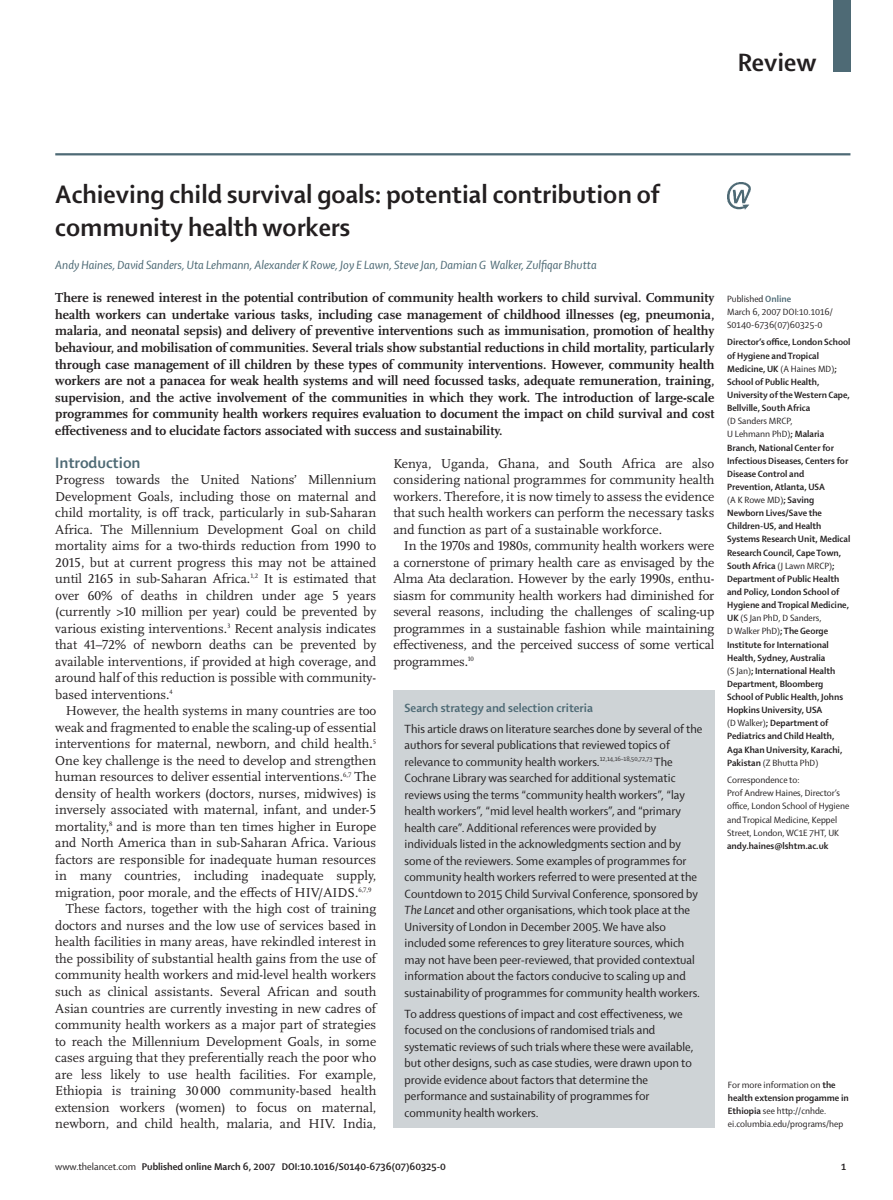
<style>
.page{position:relative;width:893px;height:1200px;background:#fff}
.page>*{position:absolute;margin:0;border:0;box-sizing:border-box;transform-origin:0 0}
.t1{font:700 27px/33px "Shaker 2 Lancet";color:#231f20}
.t2{font:700 16.5px "Shaker 2 Lancet";color:#4e6a75}
.t3{font:13.5px/16.5px "Scala Lancet Pro";color:#231f20;text-align:justify}
.t4{font:700 13.5px/16.5px "Scala Lancet Pro";color:#231f20;text-align:justify}
.t5{font:12.75px/16.5px "Shaker 2 Lancet";color:#231f20}
.t6{font:italic 12.75px "Shaker 2 Lancet";color:#4e6a75}
.t7{font:700 12.75px "Shaker 2 Lancet";color:#4e6a75}
.t8{font:700 10.5px "Shaker 2 Lancet";color:#231f20}
.t9{font:700 9.75px/13.2px "Shaker 2 Lancet";color:#231f20}
.t10{font:9.75px/13.2px "Shaker 2 Lancet";color:#231f20}
.s1{font-style:italic}
.s2{font-weight:700;color:#4e6a75}
.s3{font-weight:400}
.s4{font-weight:700}
</style>
<div class="page">
<div style="left:833px;top:0;width:17px;height:71px;background:#4e6a75"></div>
<hr style="left:55px;top:153px;width:795px;height:2px;background:#4e6a75">
<div style="left:393px;top:690px;width:321px;height:437px;background:#ced3d6"></div>
<img style="left:727px;top:183px;width:23px;height:27px">
<h1 class="t1" style="left:738px;top:48px;width:80px">Review</h1>
<h1 class="t1" style="left:55px;top:180px;width:606px">Achieving child survival goals: potential contribution of community health workers</h1>
<p class="t6" style="left:55px;top:260px;width:543px">Andy Haines, David Sanders, Uta Lehmann, Alexander K Rowe, Joy E Lawn, Steve Jan, Damian G Walker, Zulfiqar Bhutta</p>
<p class="t4" style="left:55px;top:290px;width:661px">There is renewed interest in the potential contribution of community health workers to child survival. Community health workers can undertake various tasks, including case management of childhood illnesses (eg, pneumonia, malaria, and neonatal sepsis) and delivery of preventive interventions such as immunisation, promotion of healthy behaviour, and mobilisation of communities. Several trials show substantial reductions in child mortality, particularly through case management of ill children by these types of community interventions. However, community health workers are not a panacea for weak health systems and will need focussed tasks, adequate remuneration, training, supervision, and the active involvement of the communities in which they work. The introduction of large-scale programmes for community health workers requires evaluation to document the impact on child survival and cost effectiveness and to elucidate factors associated with success and sustainability.</p>
<p class="t2" style="left:55px;top:455px;width:87px">Introduction</p>
<p class="t3" style="left:55px;top:472px;width:323px">Progress towards the United Nations’ Millennium Development Goals, including those on maternal and child mortality, is off track, particularly in sub-Saharan Africa. The Millennium Development Goal on child mortality aims for a two-thirds reduction from 1990 to 2015, but at current progress this may not be attained until 2165 in sub-Saharan Africa.<sup>1,2</sup> It is estimated that over 60% of deaths in children under age 5 years (currently &gt;10 million per year) could be prevented by various existing interventions.<sup>3</sup> Recent analysis indicates that 41–72% of newborn deaths can be prevented by available interventions, if provided at high coverage, and around half of this reduction is possible with community&shy;based interventions.<sup>4</sup></p>
<p class="t3" style="left:66px;top:703px;width:312px">However, the health systems in many countries are too</p>
<p class="t3" style="left:55px;top:720px;width:323px">weak and fragmented to enable the scaling-up of essential</p>
<p class="t3" style="left:55px;top:736px;width:323px">interventions for maternal, newborn, and child health.<sup>5</sup></p>
<p class="t3" style="left:55px;top:753px;width:323px">One key challenge is the need to develop and strengthen</p>
<p class="t3" style="left:55px;top:769px;width:323px">human resources to deliver essential interventions.<sup>6,7</sup> The</p>
<p class="t3" style="left:55px;top:786px;width:323px">density of health workers (doctors, nurses, midwives) is</p>
<p class="t3" style="left:55px;top:802px;width:323px">inversely associated with maternal, infant, and under-5</p>
<p class="t3" style="left:55px;top:819px;width:323px">mortality,<sup>8</sup> and is more than ten times higher in Europe</p>
<p class="t3" style="left:55px;top:835px;width:323px">and North America than in sub-Saharan Africa. Various</p>
<p class="t3" style="left:55px;top:852px;width:323px">factors are responsible for inadequate human resources</p>
<p class="t3" style="left:55px;top:868px;width:323px">in many countries, including inadequate supply,</p>
<p class="t3" style="left:55px;top:885px;width:318px">migration, poor morale, and the effects of HIV/AIDS.<sup>6,7,9</sup></p>
<p class="t3" style="left:66px;top:901px;width:312px">These factors, together with the high cost of training</p>
<p class="t3" style="left:55px;top:918px;width:323px">doctors and nurses and the low use of services based in</p>
<p class="t3" style="left:55px;top:934px;width:323px">health facilities in many areas, have rekindled interest in</p>
<p class="t3" style="left:55px;top:951px;width:323px">the possibility of substantial health gains from the use of</p>
<p class="t3" style="left:55px;top:967px;width:323px">community health workers and mid-level health workers</p>
<p class="t3" style="left:55px;top:984px;width:323px">such as clinical assistants. Several African and south</p>
<p class="t3" style="left:55px;top:1000px;width:323px">Asian countries are currently investing in new cadres of</p>
<p class="t3" style="left:55px;top:1017px;width:323px">community health workers as a major part of strategies</p>
<p class="t3" style="left:55px;top:1033px;width:323px">to reach the Millennium Development Goals, in some</p>
<p class="t3" style="left:55px;top:1050px;width:323px">cases arguing that they preferentially reach the poor who</p>
<p class="t3" style="left:55px;top:1066px;width:323px">are less likely to use health facilities. For example,</p>
<p class="t3" style="left:55px;top:1083px;width:323px">Ethiopia is training 30 000 community-based health</p>
<p class="t3" style="left:55px;top:1099px;width:323px">extension workers (women) to focus on maternal,</p>
<p class="t3" style="left:55px;top:1116px;width:323px">newborn, and child health, malaria, and HIV. India,</p>
<p class="t3" style="left:393px;top:456px;width:323px">Kenya, Uganda, Ghana, and South Africa are also considering national programmes for community health workers. Therefore, it is now timely to assess the evidence that such health workers can perform the necessary tasks and function as part of a sustainable workforce.</p>
<p class="t3" style="left:393px;top:538px;width:323px;text-indent:11px">In the 1970s and 1980s, community health workers were a cornerstone of primary health care as envisaged by the Alma Ata declaration. However by the early 1990s, enthu&shy;siasm for community health workers had diminished for several reasons, including the challenges of scaling-up programmes in a sustainable fashion while maintaining effectiveness, and the perceived success of some vertical programmes.<sup>10</sup></p>
<p class="t7" style="left:405px;top:702px;width:190px">Search strategy and selection criteria</p>
<p class="t5" style="left:405px;top:721px;width:299px">This article draws on literature searches done by several of the authors for several publications that reviewed topics of relevance to community health workers.<sup>12,14,16–18,50,72,73</sup> The Cochrane Library was searched for additional systematic reviews using the terms “community health workers”, “lay health workers”, “mid level health workers”, and “primary health care”. Additional references were provided by individuals listed in the acknowledgments section and by some of the reviewers. Some examples of programmes for community health workers referred to were presented at the Countdown to 2015 Child Survival Conference, sponsored by <span class="s1">The Lancet</span> and other organisations, which took place at the University of London in December 2005. We have also included some references to grey literature sources, which may not have been peer-reviewed, that provided contextual information about the factors conducive to scaling up and sustainability of programmes for community health workers.</p>
<p class="t5" style="left:405px;top:1006px;width:290px">To address questions of impact and cost effectiveness, we focused on the conclusions of randomised trials and systematic reviews of such trials where these were available, but other designs, such as case studies, were drawn upon to provide evidence about factors that determine the performance and sustainability of programmes for community health workers.</p>
<p class="t10" style="left:727px;top:293px;width:107px">Published <span class="s2">Online<br></span>March 6, 2007 DOI:10.1016/<br>S0140-6736(07)60325-0</p>
<p class="t9" style="left:727px;top:336px;width:125px">Director’s office, London School of Hygiene and Tropical<br>Medicine, UK <span class="s3">(A Haines MD)</span>;<br>School of Public Health,<br>University of the Western Cape,<br>Bellville, South Africa</p>
<p class="t9" style="left:727px;top:415px;width:125px"><span class="s3">(D Sanders MRCP,<br>U Lehmann PhD)</span>; Malaria<br>Branch, National Center for<br>Infectious Diseases, Centers for<br>Disease Control and<br>Prevention, Atlanta, USA<br><span class="s3">(A K Rowe MD)</span>; Saving<br>Newborn Lives/Save the<br>Children-US, and Health<br>Systems Research Unit, Medical<br>Research Council, Cape Town,<br>South Africa <span class="s3">(J Lawn MRCP)</span>;<br>Department of Public Health and Policy, London School of<br>Hygiene and Tropical Medicine,<br>UK <span class="s3">(S Jan PhD, D Sanders,<br>D Walker PhD)</span>; The George<br>Institute for International<br>Health, Sydney, Australia<br><span class="s3">(S Jan)</span>; International Health<br>Department, Bloomberg<br>School of Public Health, Johns<br>Hopkins University, USA<br><span class="s3">(D Walker)</span>; Department of<br>Pediatrics and Child Health,<br>Aga Khan University, Karachi,<br>Pakistan <span class="s3">(Z Bhutta PhD)</span></p>
<p class="t10" style="left:727px;top:774px;width:124px">Correspondence to:<br>Prof Andrew Haines, Director’s office, London School of Hygiene and Tropical Medicine, Keppel<br>Street, London, WC1E 7HT, UK</p>
<p class="t9" style="left:727px;top:839px;width:103px">andy.haines@lshtm.ac.uk</p>
<p class="t10" style="left:728px;top:1078px;width:122px">For more information on <span class="s4">the health extension progamme in<br>Ethiopia</span> see http://cnhde. ei.columbia.edu/programs/hep</p>
<p class="t8" style="left:55px;top:1162px;width:392px"><span class="s3">www.thelancet.com</span> Published online March 6, 2007 DOI:10.1016/S0140-6736(07)60325-0</p>
<p class="t8" style="left:841px;top:1162px;width:7px">1</p>
</div>
